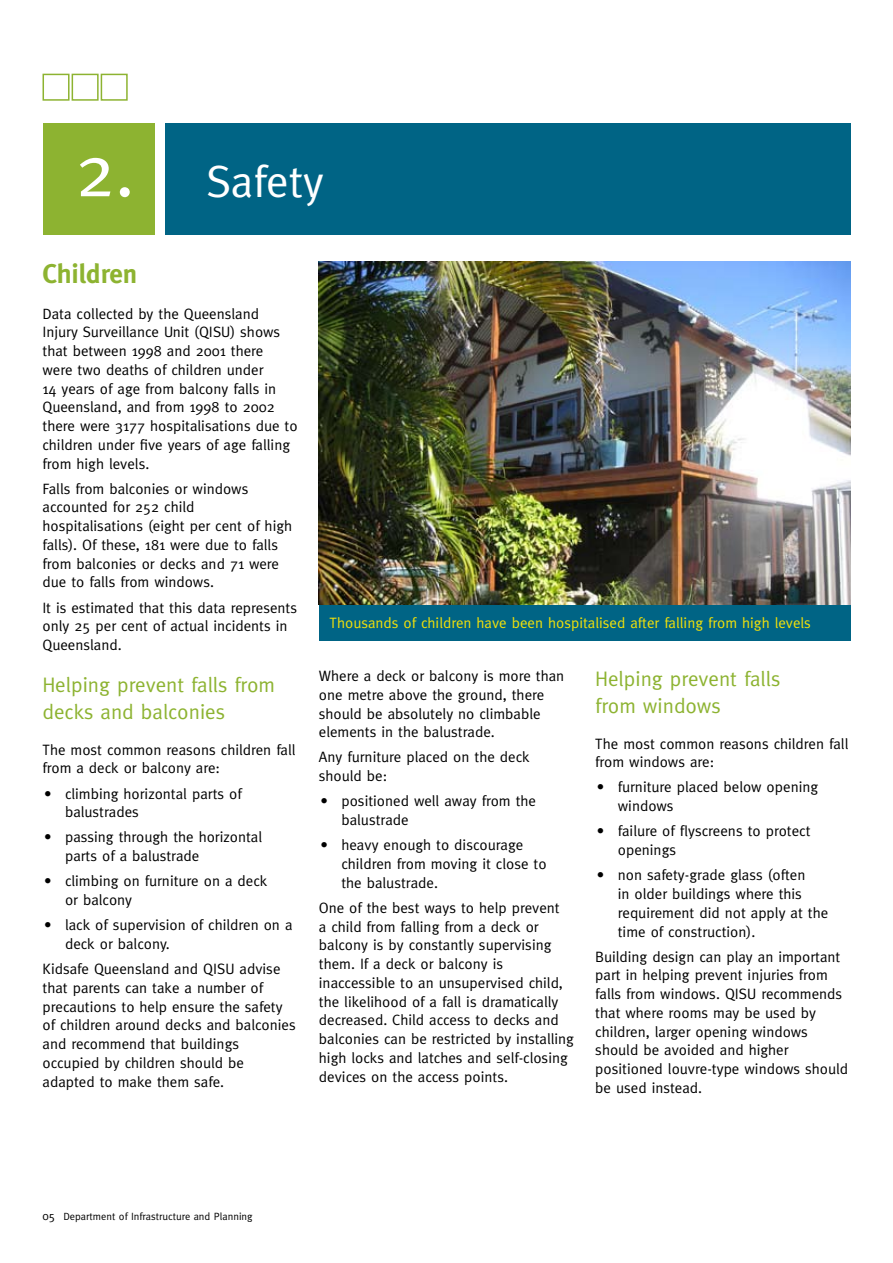
<style>
.page{position:relative;width:893px;height:1263px;background:#fff}
.page>*{position:absolute;margin:0;border:0;box-sizing:border-box;transform-origin:0 0}
.t1{font:45px "Meta";color:#fff}
.t2{font:700 27px "Meta";color:#8db331}
.t3{font:21px/27px "Meta";color:#8db331}
.t4{font:15px/18.8px "Meta";color:#000}
.t5{font:15px "Meta";color:#f2e109}
.t6{font:10.5px "Meta";color:#000}
.s1{font-size:74.1px}
.s2{font-size:12px}
</style>
<div class="page">
<div style="left:43px;top:74px;width:27px;height:27px;background:#fff;border:2px solid #8db331"></div>
<div style="left:72px;top:74px;width:27px;height:27px;background:#fff;border:2px solid #8db331"></div>
<div style="left:101px;top:74px;width:27px;height:27px;background:#fff;border:2px solid #8db331"></div>
<div style="left:319px;top:262px;width:531px;height:378px;background:#006485"></div>
<img style="left:319px;top:262px;width:531px;height:343px">
<div style="left:43px;top:123px;width:111px;height:112px;background:#8db331"></div>
<div style="left:165px;top:123px;width:685px;height:112px;background:#006485"></div>
<h1 class="t1" style="left:75px;top:156px;width:250px"><span class="s1">2.</span> Safety</h1>
<h2 class="t2" style="left:43px;top:258px;width:96px">Children</h2>
<p class="t4" style="left:43px;top:304px;width:257px">Data collected by the Queensland Injury Surveillance Unit (QISU) shows that between 1998 and 2001 there<br>were two deaths of children under<br>14 years of age from balcony falls in Queensland, and from 1998 to 2002 there were 3177 hospitalisations due to children under five years of age falling from high levels.</p>
<p class="t4" style="left:43px;top:479px;width:251px">Falls from balconies or windows accounted for 252 child hospitalisations (eight per cent of high falls). Of these, 181 were due to falls from balconies or decks and 71 were due to falls from windows.</p>
<p class="t4" style="left:43px;top:598px;width:256px">It is estimated that this data represents only 25 per cent of actual incidents in<br>Queensland.</p>
<h3 class="t3" style="left:43px;top:671px;width:234px">Helping prevent falls from decks and balconies</h3>
<p class="t4" style="left:43px;top:740px;width:255px">The most common reasons children fall from a deck or balcony are:</p>
<p class="t4" style="left:65px;top:784px;width:178px;text-indent:-21px">• climbing horizontal parts of balustrades</p>
<p class="t4" style="left:65px;top:828px;width:199px;text-indent:-21px">• passing through the horizontal parts of a balustrade</p>
<p class="t4" style="left:65px;top:872px;width:204px;text-indent:-21px">• climbing on furniture on a deck or balcony</p>
<p class="t4" style="left:65px;top:915px;width:229px;text-indent:-21px">• lack of supervision of children on a deck or balcony.</p>
<p class="t4" style="left:43px;top:959px;width:255px">Kidsafe Queensland and QISU advise that parents can take a number of precautions to help ensure the safety of children around decks and balconies and recommend that buildings occupied by children should be adapted to make them safe.</p>
<p class="t5" style="left:330px;top:614px;width:483px">Thousands of children have been hospitalised after falling from high levels</p>
<p class="t4" style="left:319px;top:666px;width:247px">Where a deck or balcony is more than one metre above the ground, there should be absolutely no climbable elements in the balustrade.</p>
<p class="t4" style="left:319px;top:748px;width:212px">Any furniture placed on the deck should be:</p>
<p class="t4" style="left:341px;top:791px;width:196px;text-indent:-21px">• positioned well away from the balustrade</p>
<p class="t4" style="left:341px;top:835px;width:207px;text-indent:-21px">• heavy enough to discourage children from moving it close to the balustrade.</p>
<p class="t4" style="left:319px;top:898px;width:257px">One of the best ways to help prevent<br>a child from falling from a deck or balcony is by constantly supervising them. If a deck or balcony is inaccessible to an unsupervised child, the likelihood of a fall is dramatically decreased. Child access to decks and balconies can be restricted by installing high locks and latches and self-closing devices on the access points.</p>
<h3 class="t3" style="left:595px;top:665px;width:187px">Helping prevent falls from windows</h3>
<p class="t4" style="left:595px;top:734px;width:255px">The most common reasons children fall from windows are:</p>
<p class="t4" style="left:618px;top:778px;width:202px;text-indent:-21px">• furniture placed below opening windows</p>
<p class="t4" style="left:618px;top:822px;width:194px;text-indent:-21px">• failure of flyscreens to protect openings</p>
<p class="t4" style="left:618px;top:865px;width:212px;text-indent:-21px">• non safety-grade glass (often<br>in older buildings where this requirement did not apply at the time of construction).</p>
<p class="t4" style="left:595px;top:947px;width:254px">Building design can play an important part in helping prevent injuries from falls from windows. QISU recommends that where rooms may be used by children, larger opening windows should be avoided and higher positioned louvre-type windows should be used instead.</p>
<p class="t6" style="left:43px;top:1211px;width:212px"><span class="s2">05</span> Department of Infrastructure and Planning</p>
</div>
